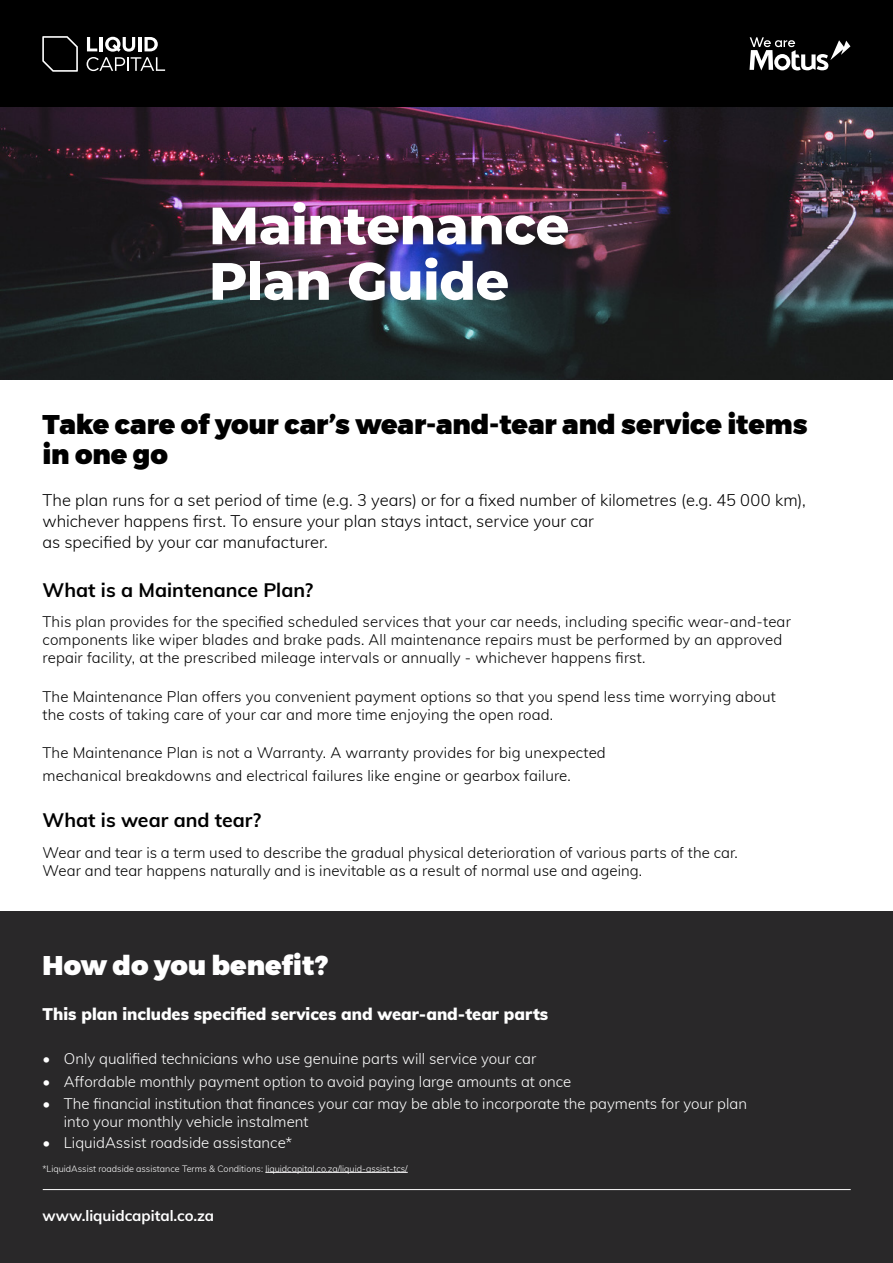
<style>
.page{position:relative;width:893px;height:1263px;background:#fff}
.page>*{position:absolute;margin:0;border:0;box-sizing:border-box;transform-origin:0 0}
.t1{font:800 52.5px/55.5px "Montserrat";letter-spacing:-.01em;color:#fff}
.t2{font:900 27px/30px "Montserrat";letter-spacing:-.005em;color:#000}
.t3{font:900 27px "Montserrat";color:#fff}
.t4{font:700 19.5px "Muli";color:#000}
.t5{font:300 16.5px/21px "Muli";color:#000}
.t6{font:900 16.5px "Muli";color:#fff}
.t7{font:300 15px/18px "Muli";letter-spacing:.01em;color:#000}
.t8{font:300 15px/18px "Muli";color:#fff}
.t9{font:700 15px "Muli";color:#fff}
.t10{font:300 9px "Muli";color:#fff}
</style>
<div class="page">
<div style="left:0;top:911px;width:893px;height:352px;background:#292829"></div>
<img style="left:0;top:106px;width:893px;height:273px">
<div style="left:0;top:0;width:893px;height:106px;background:#000"></div>
<svg style="left:749px;top:37px;width:101px;height:33px"></svg>
<svg style="left:87px;top:37px;width:78px;height:34px"></svg>
<svg style="left:42px;top:36px;width:36px;height:36px"></svg>
<hr style="left:43px;top:1189px;width:808px;height:1px;background:#fff">
<hr style="left:265px;top:1172px;width:143px;height:1px;background:#fff">
<h1 class="t1" style="left:209px;top:195px;width:362px">Maintenance<br>Plan Guide</h1>
<h2 class="t2" style="left:43px;top:410px;width:767px">Take care of your car’s wear-and-tear and service items in one go</h2>
<p class="t5" style="left:43px;top:489px;width:765px">The plan runs for a set period of time (e.g. 3 years) or for a fixed number of kilometres (e.g. 45 000 km), whichever happens first. To ensure your plan stays intact, service your car<br>as specified by your car manufacturer.</p>
<h3 class="t4" style="left:43px;top:575px;width:272px">What is a Maintenance Plan?</h3>
<p class="t7" style="left:43px;top:612px;width:750px">This plan provides for the specified scheduled services that your car needs, including specific wear-and-tear components like wiper blades and brake pads. All maintenance repairs must be performed by an approved repair facility, at the prescribed mileage intervals or annually - whichever happens first.</p>
<p class="t7" style="left:43px;top:687px;width:735px">The Maintenance Plan offers you convenient payment options so that you spend less time worrying about the costs of taking care of your car and more time enjoying the open road.</p>
<p class="t7" style="left:43px;top:741px;width:565px;line-height:22.2px">The Maintenance Plan is not a Warranty. A warranty provides for big unexpected mechanical breakdowns and electrical failures like engine or gearbox failure.</p>
<h3 class="t4" style="left:43px;top:806px;width:220px">What is wear and tear?</h3>
<p class="t7" style="left:43px;top:843px;width:697px">Wear and tear is a term used to describe the gradual physical deterioration of various parts of the car.<br>Wear and tear happens naturally and is inevitable as a result of normal use and ageing.</p>
<h2 class="t3" style="left:43px;top:944px;width:287px">How do you benefit?</h2>
<p class="t6" style="left:43px;top:1002px;width:507px">This plan includes specified services and wear-and-tear parts</p>
<p class="t8" style="left:43px;top:1049px;width:495px">• Only qualified technicians who use genuine parts will service your car</p>
<p class="t8" style="left:43px;top:1071px;width:530px">• Affordable monthly payment option to avoid paying large amounts at once</p>
<p class="t8" style="left:64px;top:1094px;width:685px;text-indent:-21px">• The financial institution that finances your car may be able to incorporate the payments for your plan into your monthly vehicle instalment</p>
<p class="t8" style="left:43px;top:1132px;width:251px">• LiquidAssist roadside assistance*</p>
<p class="t10" style="left:43px;top:1162px;width:367px">*LiquidAssist roadside assistance Terms &amp; Conditions: liquidcapital.co.za/liquid-assist-tcs/</p>
<p class="t9" style="left:43px;top:1204px;width:173px">www.liquidcapital.co.za</p>
</div>
